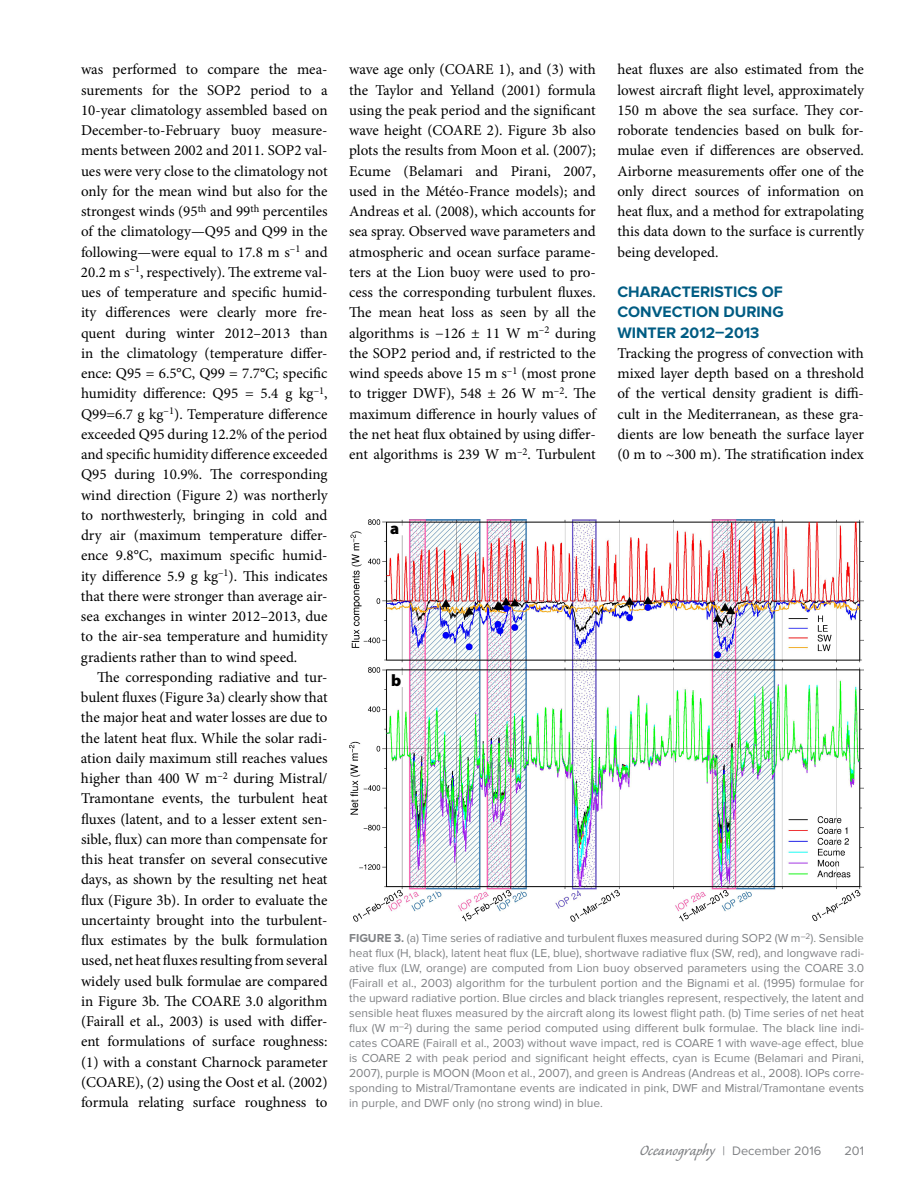
<style>
.page{position:relative;width:918px;height:1188px;background:#fff}
.page>*{position:absolute;margin:0;border:0;box-sizing:border-box;transform-origin:0 0}
.t1{font:900 16.65px "Myriad Pro";color:#000}
.t2{font:700 15.75px/20.2px "Proxima Nova";color:#005c83;text-align:justify}
.t3{font:15px/20.2px "Minion Pro";color:#000;text-align:justify}
.t4{font:12.75px "Proxima Nova";color:#808285}
.t5{font:12px/15px "Proxima Nova";color:#808285;text-align:justify}
.s1{font-weight:700}
.s2{font-family:"Caliban";font-size:18.75px}
</style>
<div class="page">
<img style="left:349px;top:519px;width:515px;height:403px">
<p class="t3" style="left:81px;top:59px;width:248px">was performed to compare the mea&shy;surements for the SOP2 period to a 10-year climatology assembled based on December-to-February buoy measure&shy;ments between 2002 and 2011. SOP2 val&shy;ues were very close to the climatology not only for the mean wind but also for the strongest winds (95<sup>th</sup> and 99<sup>th</sup> percentiles of the climatology—Q95 and Q99 in the following—were equal to 17.8 m s<sup>–1</sup> and 20.2 m s<sup>–1</sup>, respectively). The extreme val&shy;ues of temperature and specific humid&shy;ity differences were clearly more fre&shy;quent during winter 2012–2013 than in the climatology (temperature differ&shy;ence: Q95 = 6.5°C, Q99 = 7.7°C; specific humidity difference: Q95 = 5.4 g kg<sup>–1</sup>, Q99=6.7 g kg<sup>–1</sup>). Temperature difference exceeded Q95 during 12.2% of the period and specific humidity difference exceeded Q95 during 10.9%. The corresponding wind direction (Figure 2) was northerly to northwesterly, bringing in cold and dry air (maximum temperature differ&shy;ence 9.8°C, maximum specific humid&shy;ity difference 5.9 g kg<sup>–1</sup>). This indicates that there were stronger than average air&shy;sea exchanges in winter 2012–2013, due to the air-sea temperature and humidity gradients rather than to wind speed.</p>
<p class="t3" style="left:81px;top:667px;width:248px;text-indent:16px">The corresponding radiative and tur&shy;bulent fluxes (Figure 3a) clearly show that the major heat and water losses are due to the latent heat flux. While the solar radi&shy;ation daily maximum still reaches values higher than 400 W m<sup>–2</sup> during Mistral/ Tramontane events, the turbulent heat fluxes (latent, and to a lesser extent sen&shy;sible, flux) can more than compensate for this heat transfer on several consecutive days, as shown by the resulting net heat flux (Figure 3b). In order to evaluate the uncertainty brought into the turbulent&shy;flux estimates by the bulk formulation used, net heat fluxes resulting from several widely used bulk formulae are compared in Figure 3b. The COARE 3.0 algorithm (Fairall et al., 2003) is used with differ&shy;ent formulations of surface roughness: (1) with a constant Charnock parameter (COARE), (2) using the Oost et al. (2002) formula relating surface roughness to</p>
<p class="t3" style="left:349px;top:59px;width:248px">wave age only (COARE 1), and (3) with the Taylor and Yelland (2001) formula using the peak period and the significant wave height (COARE 2). Figure 3b also plots the results from Moon et al. (2007); Ecume (Belamari and Pirani, 2007, used in the Météo-France models); and Andreas et al. (2008), which accounts for sea spray. Observed wave parameters and atmospheric and ocean surface parame&shy;ters at the Lion buoy were used to pro&shy;cess the corresponding turbulent fluxes.<br>The mean heat loss as seen by all the algorithms is −126 ± 11 W m<sup>–2</sup> during the SOP2 period and, if restricted to the wind speeds above 15 m s<sup>–1</sup> (most prone to trigger DWF), 548 ± 26 W m<sup>–2</sup>. The maximum difference in hourly values of the net heat flux obtained by using differ&shy;ent algorithms is 239 W m<sup>–2</sup>. Turbulent</p>
<p class="t3" style="left:617px;top:59px;width:248px">heat fluxes are also estimated from the lowest aircraft flight level, approximately 150 m above the sea surface. They cor&shy;roborate tendencies based on bulk for&shy;mulae even if differences are observed.<br>Airborne measurements offer one of the only direct sources of information on heat flux, and a method for extrapolating this data down to the surface is currently being developed.</p>
<p class="t2" style="left:617px;top:282px;width:168px">CHARACTERISTICS OF CONVECTION DURING WINTER 2012–2013</p>
<p class="t3" style="left:617px;top:343px;width:248px">Tracking the progress of convection with mixed layer depth based on a threshold of the vertical density gradient is diffi&shy;cult in the Mediterranean, as these gra&shy;dients are low beneath the surface layer (0 m to ~300 m). The stratification index</p>
<p class="t1" style="left:390px;top:517px;width:11px">a</p>
<p class="t1" style="left:391px;top:669px;width:12px">b</p>
<p class="t5" style="left:349px;top:931px;width:516px"><span class="s1">FIGURE 3.</span> (a) Time series of radiative and turbulent fluxes measured during SOP2 (W m<sup>–2</sup>). Sensible heat flux (H, black), latent heat flux (LE, blue), shortwave radiative flux (SW, red), and longwave radi&shy;ative flux (LW, orange) are computed from Lion buoy observed parameters using the COARE 3.0 (Fairall et al., 2003) algorithm for the turbulent portion and the Bignami et al. (1995) formulae for the upward radiative portion. Blue circles and black triangles represent, respectively, the latent and sensible heat fluxes measured by the aircraft along its lowest flight path. (b) Time series of net heat flux (W m<sup>–2</sup>) during the same period computed using different bulk formulae. The black line indi&shy;cates COARE (Fairall et al., 2003) without wave impact, red is COARE 1 with wave-age effect, blue is COARE 2 with peak period and significant height effects, cyan is Ecume (Belamari and Pirani, 2007), purple is MOON (Moon et al., 2007), and green is Andreas (Andreas et al., 2008). IOPs corre&shy;sponding to Mistral/Tramontane events are indicated in pink, DWF and Mistral/Tramontane events in purple, and DWF only (no strong wind) in blue.</p>
<p class="t4" style="left:640px;top:1143px;width:183px"><span class="s2">Oceanography</span> | December 2016</p>
<p class="t4" style="left:844px;top:1143px;width:21px">201</p>
</div>
